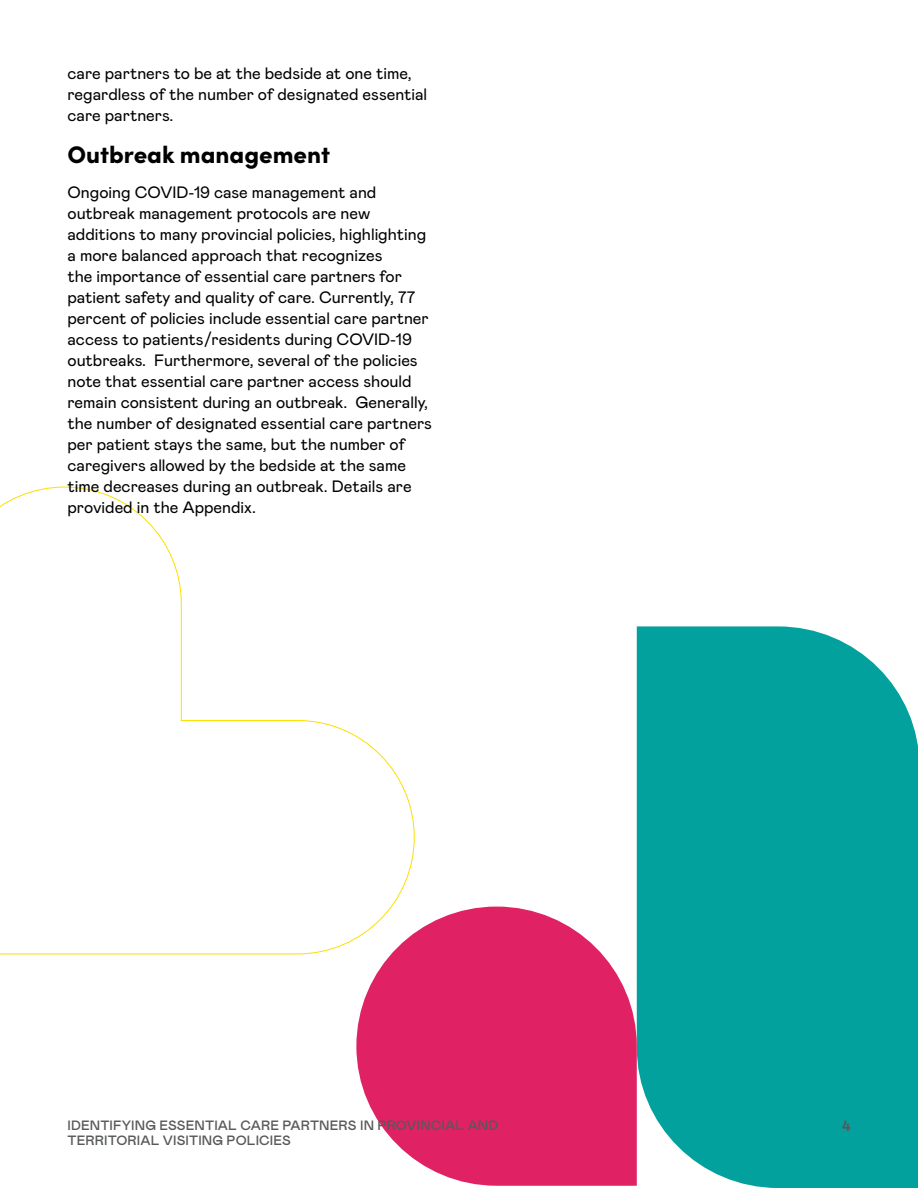
<style>
.page{position:relative;width:918px;height:1188px;background:#fff}
.page>*{position:absolute;margin:0;border:0;box-sizing:border-box;transform-origin:0 0}
.t1{font:900 24px "Sofia Pro";color:#000}
.t2{font:16.5px/21px "Mabry Pro";color:#000}
.t3{font:700 15px "Mabry Pro";color:#58595b}
.t4{font:500 13.5px "Mabry Pro";letter-spacing:.01em;color:#58595b}
</style>
<div class="page">
<svg style="left:0;top:487px;width:415px;height:468px"></svg>
<div style="left:637px;top:626px;width:281px;height:562px;background:#03a19e"></div>
<svg style="left:356px;top:907px;width:281px;height:279px;fill:#e02163"></svg>
<p class="t2" style="left:68px;top:62px;width:361px">care partners to be at the bedside at one time, regardless of the number of designated essential care partners.</p>
<p class="t1" style="left:68px;top:136px;width:264px">Outbreak management</p>
<p class="t2" style="left:68px;top:181px;width:366px">Ongoing COVID-19 case management and outbreak management protocols are new additions to many provincial policies, highlighting a more balanced approach that recognizes<br>the importance of essential care partners for patient safety and quality of care. Currently, 77 percent of policies include essential care partner access to patients/residents during COVID-19 outbreaks. Furthermore, several of the policies note that essential care partner access should remain consistent during an outbreak. Generally, the number of designated essential care partners per patient stays the same, but the number of caregivers allowed by the bedside at the same time decreases during an outbreak. Details are provided in the Appendix.</p>
<p class="t4" style="left:68px;top:1116px;width:432px">IDENTIFYING ESSENTIAL CARE PARTNERS IN PROVINCIAL AND</p>
<p class="t3" style="left:842px;top:1115px;width:11px">4</p>
<p class="t4" style="left:68px;top:1131px;width:225px">TERRITORIAL VISITING POLICIES</p>
</div>
